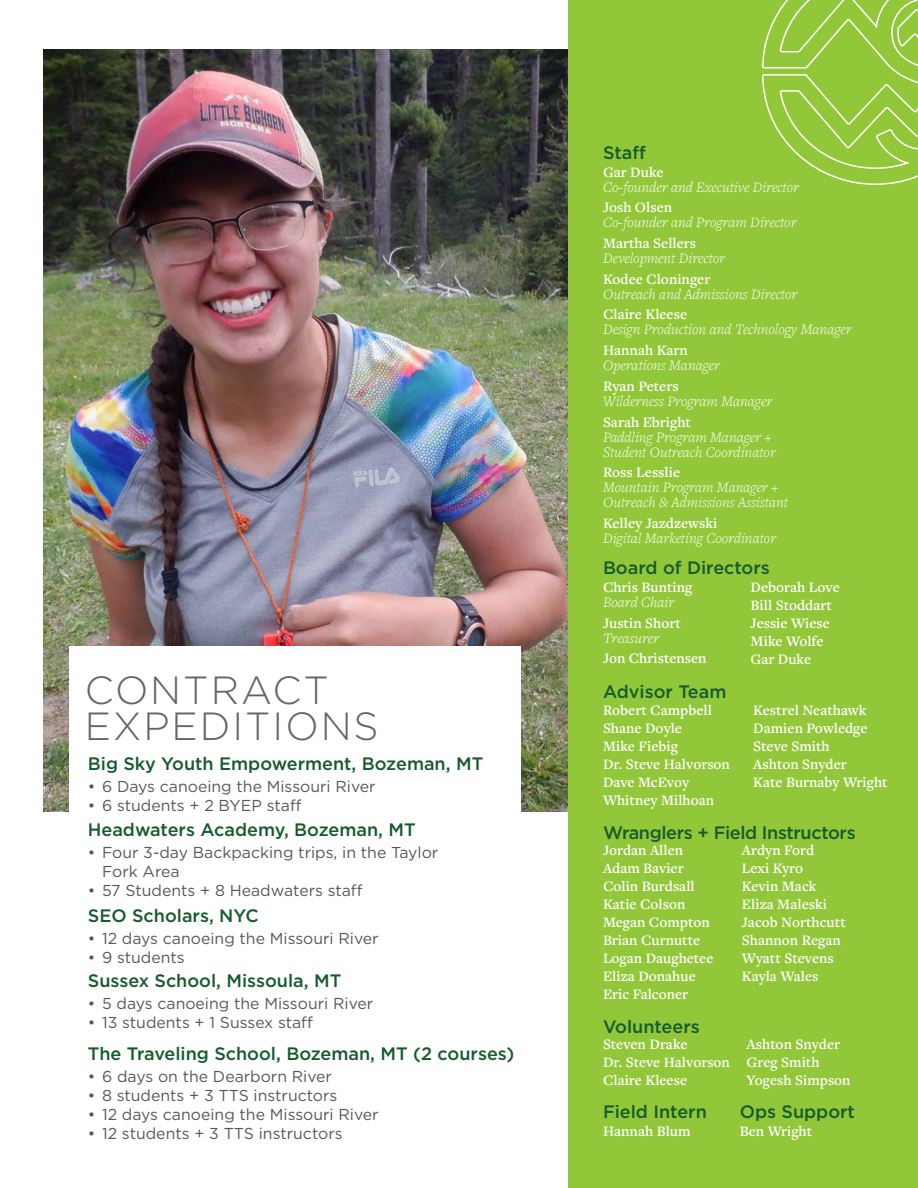
<style>
.page{position:relative;width:918px;height:1188px;background:#fff}
.page>*{position:absolute;margin:0;border:0;box-sizing:border-box;transform-origin:0 0}
.Hed_1{font:300 39.3px/36px "Gotham";letter-spacing:.05em;color:#656568}
.Hed_4{font:500 18px "Gotham";color:#165b2e}
.Hed_4-2{font:500 18px "Gotham";letter-spacing:-.02em;color:#165b2e}
.t1{font:15.75px/18.9px "Gotham";color:#57585a}
.Staff_Name{font:600 15px "Freight Text Pro";color:#fff}
.Staff_Title{font:italic 300 15px/15px "Freight Text Pro";color:#fff}
</style>
<div class="page">
<img style="left:43px;top:50px;width:525px;height:762px">
<div style="left:568px;top:0;width:350px;height:1188px;background:#91c738"></div>
<div style="left:70px;top:646px;width:451px;height:484px;background:#fff"></div>
<svg style="left:762px;top:0;width:156px;height:185px"></svg>
<p class="Hed_1" style="left:85px;top:672px;width:295px">CONTRACT<br>EXPEDITIONS</p>
<p class="Hed_4" style="left:88px;top:753px;width:397px">Big Sky Youth Empowerment, Bozeman, MT</p>
<p class="t1" style="left:88px;top:776px;width:289px">• 6 Days canoeing the Missouri River</p>
<p class="t1" style="left:88px;top:795px;width:215px">• 6 students + 2 BYEP staff</p>
<p class="Hed_4" style="left:88px;top:820px;width:329px">Headwaters Academy, Bozeman, MT</p>
<p class="t1" style="left:102px;top:843px;width:338px;text-indent:-14px">• Four 3-day Backpacking trips, in the Taylor<br>Fork Area</p>
<p class="t1" style="left:88px;top:881px;width:276px">• 57 Students + 8 Headwaters staff</p>
<p class="Hed_4" style="left:88px;top:906px;width:172px">SEO Scholars, NYC</p>
<p class="t1" style="left:88px;top:929px;width:292px">• 12 days canoeing the Missouri River</p>
<p class="t1" style="left:88px;top:948px;width:98px">• 9 students</p>
<p class="Hed_4" style="left:88px;top:971px;width:255px">Sussex School, Missoula, MT</p>
<p class="t1" style="left:88px;top:994px;width:287px">• 5 days canoeing the Missouri River</p>
<p class="t1" style="left:88px;top:1013px;width:227px">• 13 students + 1 Sussex staff</p>
<p class="Hed_4" style="left:88px;top:1043px;width:428px">The Traveling School, Bozeman, MT (2 courses)</p>
<p class="t1" style="left:88px;top:1066px;width:246px">• 6 days on the Dearborn River</p>
<p class="t1" style="left:88px;top:1085px;width:251px">• 8 students + 3 TTS instructors</p>
<p class="t1" style="left:88px;top:1104px;width:292px">• 12 days canoeing the Missouri River</p>
<p class="t1" style="left:88px;top:1123px;width:256px">• 12 students + 3 TTS instructors</p>
<p class="Hed_4" style="left:603px;top:142px;width:44px">Staff</p>
<p class="Staff_Name" style="left:603px;top:162px;width:62px">Gar Duke</p>
<p class="Staff_Title" style="left:603px;top:179px;width:198px">Co-founder and Executive Director</p>
<p class="Staff_Name" style="left:603px;top:198px;width:71px">Josh Olsen</p>
<p class="Staff_Title" style="left:603px;top:215px;width:195px">Co-founder and Program Director</p>
<p class="Staff_Name" style="left:603px;top:233px;width:95px">Martha Sellers</p>
<p class="Staff_Title" style="left:603px;top:250px;width:124px">Development Director</p>
<p class="Staff_Name" style="left:603px;top:269px;width:109px">Kodee Cloninger</p>
<p class="Staff_Title" style="left:603px;top:286px;width:196px">Outreach and Admissions Director</p>
<p class="Staff_Name" style="left:603px;top:305px;width:86px">Claire Kleese</p>
<p class="Staff_Title" style="left:603px;top:322px;width:250px">Design Production and Technology Manager</p>
<p class="Staff_Name" style="left:603px;top:340px;width:86px">Hannah Karn</p>
<p class="Staff_Title" style="left:603px;top:357px;width:119px">Operations Manager</p>
<p class="Staff_Name" style="left:603px;top:376px;width:77px">Ryan Peters</p>
<p class="Staff_Title" style="left:603px;top:393px;width:171px">Wilderness Program Manager</p>
<p class="Staff_Name" style="left:603px;top:412px;width:90px">Sarah Ebright</p>
<p class="Staff_Title" style="left:603px;top:429px;width:174px">Paddling Program Manager +<br>Student Outreach Coordinator</p>
<p class="Staff_Name" style="left:603px;top:463px;width:79px">Ross Lesslie</p>
<p class="Staff_Title" style="left:603px;top:479px;width:187px">Mountain Program Manager +<br>Outreach &amp; Admissions Assistant</p>
<p class="Staff_Name" style="left:603px;top:513px;width:116px">Kelley Jazdzewski</p>
<p class="Staff_Title" style="left:603px;top:530px;width:175px">Digital Marketing Coordinator</p>
<p class="Hed_4" style="left:603px;top:557px;width:168px">Board of Directors</p>
<p class="Staff_Name" style="left:603px;top:577px;width:91px">Chris Bunting</p>
<p class="Staff_Title" style="left:603px;top:594px;width:73px">Board Chair</p>
<p class="Staff_Name" style="left:603px;top:613px;width:79px">Justin Short</p>
<p class="Staff_Title" style="left:603px;top:630px;width:58px">Treasurer</p>
<p class="Staff_Name" style="left:603px;top:649px;width:105px">Jon Christensen</p>
<p class="Hed_4" style="left:603px;top:682px;width:125px">Advisor Team</p>
<p class="Staff_Name" style="left:603px;top:700px;width:110px">Robert Campbell</p>
<p class="Staff_Name" style="left:603px;top:718px;width:81px">Shane Doyle</p>
<p class="Staff_Name" style="left:603px;top:736px;width:76px">Mike Fiebig</p>
<p class="Staff_Name" style="left:603px;top:754px;width:129px">Dr. Steve Halvorson</p>
<p class="Staff_Name" style="left:603px;top:772px;width:88px">Dave McEvoy</p>
<p class="Staff_Name" style="left:603px;top:790px;width:113px">Whitney Milhoan</p>
<p class="Staff_Name" style="left:751px;top:577px;width:91px">Deborah Love</p>
<p class="Staff_Name" style="left:751px;top:595px;width:83px">Bill Stoddart</p>
<p class="Staff_Name" style="left:751px;top:613px;width:81px">Jessie Wiese</p>
<p class="Staff_Name" style="left:751px;top:631px;width:75px">Mike Wolfe</p>
<p class="Staff_Name" style="left:751px;top:649px;width:62px">Gar Duke</p>
<p class="Staff_Name" style="left:753px;top:700px;width:115px">Kestrel Neathawk</p>
<p class="Staff_Name" style="left:753px;top:718px;width:116px">Damien Powledge</p>
<p class="Staff_Name" style="left:753px;top:736px;width:78px">Steve Smith</p>
<p class="Staff_Name" style="left:753px;top:754px;width:95px">Ashton Snyder</p>
<p class="Staff_Name" style="left:753px;top:772px;width:136px">Kate Burnaby Wright</p>
<p class="Hed_4-2" style="left:603px;top:822px;width:254px">Wranglers + Field Instructors</p>
<p class="Staff_Name" style="left:603px;top:841px;width:82px">Jordan Allen</p>
<p class="Staff_Name" style="left:603px;top:859px;width:82px">Adam Bavier</p>
<p class="Staff_Name" style="left:603px;top:877px;width:93px">Colin Burdsall</p>
<p class="Staff_Name" style="left:603px;top:895px;width:84px">Katie Colson</p>
<p class="Staff_Name" style="left:603px;top:913px;width:108px">Megan Compton</p>
<p class="Staff_Name" style="left:603px;top:931px;width:99px">Brian Curnutte</p>
<p class="Staff_Name" style="left:603px;top:949px;width:112px">Logan Daughetee</p>
<p class="Staff_Name" style="left:603px;top:967px;width:94px">Eliza Donahue</p>
<p class="Staff_Name" style="left:603px;top:985px;width:87px">Eric Falconer</p>
<p class="Hed_4" style="left:603px;top:1017px;width:98px">Volunteers</p>
<p class="Staff_Name" style="left:603px;top:1034px;width:86px">Steven Drake</p>
<p class="Staff_Name" style="left:603px;top:1052px;width:129px">Dr. Steve Halvorson</p>
<p class="Staff_Name" style="left:603px;top:1070px;width:86px">Claire Kleese</p>
<p class="Hed_4" style="left:603px;top:1101px;width:105px">Field Intern</p>
<p class="Staff_Name" style="left:603px;top:1121px;width:89px">Hannah Blum</p>
<p class="Staff_Name" style="left:742px;top:841px;width:74px">Ardyn Ford</p>
<p class="Staff_Name" style="left:742px;top:859px;width:63px">Lexi Kyro</p>
<p class="Staff_Name" style="left:742px;top:877px;width:76px">Kevin Mack</p>
<p class="Staff_Name" style="left:742px;top:895px;width:87px">Eliza Maleski</p>
<p class="Staff_Name" style="left:742px;top:913px;width:105px">Jacob Northcutt</p>
<p class="Staff_Name" style="left:742px;top:931px;width:100px">Shannon Regan</p>
<p class="Staff_Name" style="left:742px;top:949px;width:93px">Wyatt Stevens</p>
<p class="Staff_Name" style="left:742px;top:967px;width:78px">Kayla Wales</p>
<p class="Staff_Name" style="left:747px;top:1034px;width:95px">Ashton Snyder</p>
<p class="Staff_Name" style="left:747px;top:1052px;width:75px">Greg Smith</p>
<p class="Staff_Name" style="left:747px;top:1070px;width:106px">Yogesh Simpson</p>
<p class="Hed_4" style="left:740px;top:1101px;width:117px">Ops Support</p>
<p class="Staff_Name" style="left:740px;top:1121px;width:74px">Ben Wright</p>
</div>
